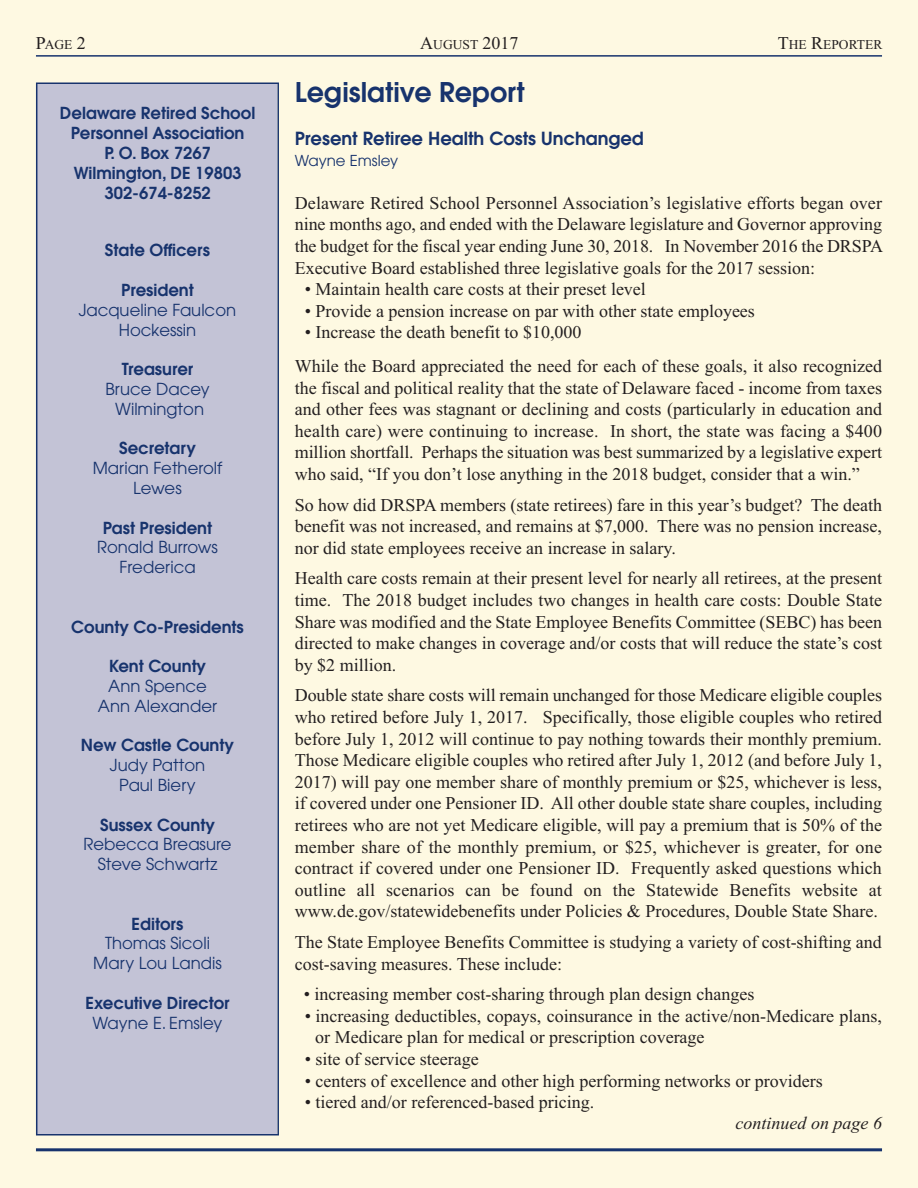
<style>
.page{position:relative;width:918px;height:1188px;background:#fef9e2}
.page>*{position:absolute;margin:0;border:0;box-sizing:border-box;transform-origin:0 0}
.t1{font:600 27px "Avant Garde";color:#17336d}
.t2{font:18px/21.6px "Times New Roman";color:#231f20;text-align:justify}
.t3{font:600 18px "Avant Garde";color:#17336d}
.t4{font:italic 18px "Times New Roman";color:#231f20}
.t5{font:600 16.5px/19.8px "Avant Garde";color:#17336d;text-align:center}
.t6{font:16.5px/19.8px "Avant Garde";color:#17336d;text-align:center}
.t7{font:15px "Avant Garde";color:#17336d}
.t8{font:13.5px "Times New Roman";color:#231f20}
.s1{font-size:18px}
.s2{font-size:13.5px}
</style>
<div class="page">
<div style="left:37px;top:84px;width:240px;height:1050px;background:#c3c3d6"></div>
<div style="left:36px;top:82px;width:243px;height:1054px;border:2px solid #17336d"></div>
<hr style="left:36px;top:1148px;width:846px;height:3px;background:#17336d">
<hr style="left:36px;top:55px;width:846px;height:2px;background:#17336d">
<p class="t8" style="left:36px;top:36px;width:52px"><span class="s1">P</span>AGE <span class="s1">2</span></p>
<p class="t2" style="left:420px;top:32px;width:100px">A<span class="s2">UGUST</span> 2017</p>
<p class="t8" style="left:778px;top:36px;width:106px"><span class="s1">T</span>HE <span class="s1">R</span>EPORTER</p>
<p class="t5" style="left:60px;top:105px;width:197px">Delaware Retired School<br>Personnel Association<br>P. O. Box 7267<br>Wilmington, DE 19803<br>302-674-8252</p>
<p class="t5" style="left:105px;top:242px;width:107px">State Officers</p>
<p class="t5" style="left:121px;top:281px;width:74px">President</p>
<p class="t6" style="left:79px;top:301px;width:159px">Jacqueline Faulcon<br>Hockessin</p>
<p class="t5" style="left:122px;top:361px;width:73px">Treasurer</p>
<p class="t6" style="left:105px;top:381px;width:106px">Bruce Dacey<br>Wilmington</p>
<p class="t5" style="left:119px;top:440px;width:78px">Secretary</p>
<p class="t6" style="left:93px;top:460px;width:131px">Marian Fetherolf<br>Lewes</p>
<p class="t5" style="left:103px;top:519px;width:111px">Past President</p>
<p class="t6" style="left:97px;top:539px;width:123px">Ronald Burrows<br>Frederica</p>
<p class="t5" style="left:71px;top:618px;width:174px">County Co-Presidents</p>
<p class="t5" style="left:109px;top:658px;width:99px">Kent County</p>
<p class="t6" style="left:98px;top:678px;width:121px">Ann Spence<br>Ann Alexander</p>
<p class="t5" style="left:81px;top:737px;width:155px">New Castle County</p>
<p class="t6" style="left:110px;top:757px;width:97px">Judy Patton<br>Paul Biery</p>
<p class="t5" style="left:100px;top:816px;width:116px">Sussex County</p>
<p class="t6" style="left:83px;top:836px;width:150px">Rebecca Breasure<br>Steve Schwartz</p>
<p class="t5" style="left:132px;top:915px;width:53px">Editors</p>
<p class="t6" style="left:93px;top:935px;width:130px">Thomas Sicoli<br>Mary Lou Landis</p>
<p class="t5" style="left:85px;top:994px;width:146px">Executive Director</p>
<p class="t6" style="left:93px;top:1014px;width:131px">Wayne E. Emsley</p>
<h1 class="t1" style="left:295px;top:82px;width:231px">Legislative Report</h1>
<p class="t3" style="left:295px;top:131px;width:351px">Present Retiree Health Costs Unchanged</p>
<p class="t7" style="left:295px;top:154px;width:105px">Wayne Emsley</p>
<p class="t2" style="left:295px;top:192px;width:590px">Delaware Retired School Personnel Association’s legislative efforts began over nine months ago, and ended with the Delaware legislature and Governor approving the budget for the fiscal year ending June 30, 2018. In November 2016 the DRSPA Executive Board established three legislative goals for the 2017 session:</p>
<p class="t2" style="left:305px;top:278px;width:343px">• Maintain health care costs at their preset level</p>
<p class="t2" style="left:305px;top:300px;width:452px">• Provide a pension increase on par with other state employees</p>
<p class="t2" style="left:295px;top:315px;width:589px;line-height:33.6px;text-indent:10px">• Increase the death benefit to $10,000<br>While the Board appreciated the need for each of these goals, it also recognized</p>
<p class="t2" style="left:295px;top:377px;width:589px">the fiscal and political reality that the state of Delaware faced - income from taxes and other fees was stagnant or declining and costs (particularly in education and health care) were continuing to increase. In short, the state was facing a $400 million shortfall. Perhaps the situation was best summarized by a legislative expert who said, “If you don’t lose anything in the 2018 budget, consider that a win.”</p>
<p class="t2" style="left:295px;top:494px;width:589px">So how did DRSPA members (state retirees) fare in this year’s budget? The death benefit was not increased, and remains at $7,000. There was no pension increase, nor did state employees receive an increase in salary.</p>
<p class="t2" style="left:295px;top:567px;width:589px">Health care costs remain at their present level for nearly all retirees, at the present time. The 2018 budget includes two changes in health care costs: Double State Share was modified and the State Employee Benefits Committee (SEBC) has been directed to make changes in coverage and/or costs that will reduce the state’s cost by $2 million.</p>
<p class="t2" style="left:295px;top:684px;width:589px">Double state share costs will remain unchanged for those Medicare eligible couples who retired before July 1, 2017. Specifically, those eligible couples who retired before July 1, 2012 will continue to pay nothing towards their monthly premium.<br>Those Medicare eligible couples who retired after July 1, 2012 (and before July 1, 2017) will pay one member share of monthly premium or $25, whichever is less, if covered under one Pensioner ID. All other double state share couples, including retirees who are not yet Medicare eligible, will pay a premium that is 50% of the member share of the monthly premium, or $25, whichever is greater, for one contract if covered under one Pensioner ID. Frequently asked questions which outline all scenarios can be found on the Statewide Benefits website at www.de.gov/statewidebenefits under Policies &amp; Procedures, Double State Share.</p>
<p class="t2" style="left:295px;top:931px;width:589px">The State Employee Benefits Committee is studying a variety of cost-shifting and cost-saving measures. These include:</p>
<p class="t2" style="left:304px;top:983px;width:452px">• increasing member cost-sharing through plan design changes</p>
<p class="t2" style="left:315px;top:1005px;width:568px;text-indent:-11px">• increasing deductibles, copays, coinsurance in the active/non-Medicare plans, or Medicare plan for medical or prescription coverage</p>
<p class="t2" style="left:305px;top:1048px;width:176px">• site of service steerage</p>
<p class="t2" style="left:305px;top:1070px;width:520px">• centers of excellence and other high performing networks or providers</p>
<p class="t2" style="left:305px;top:1091px;width:291px">• tiered and/or referenced-based pricing.</p>
<p class="t4" style="left:736px;top:1112px;width:148px">continued on page 6</p>
</div>
